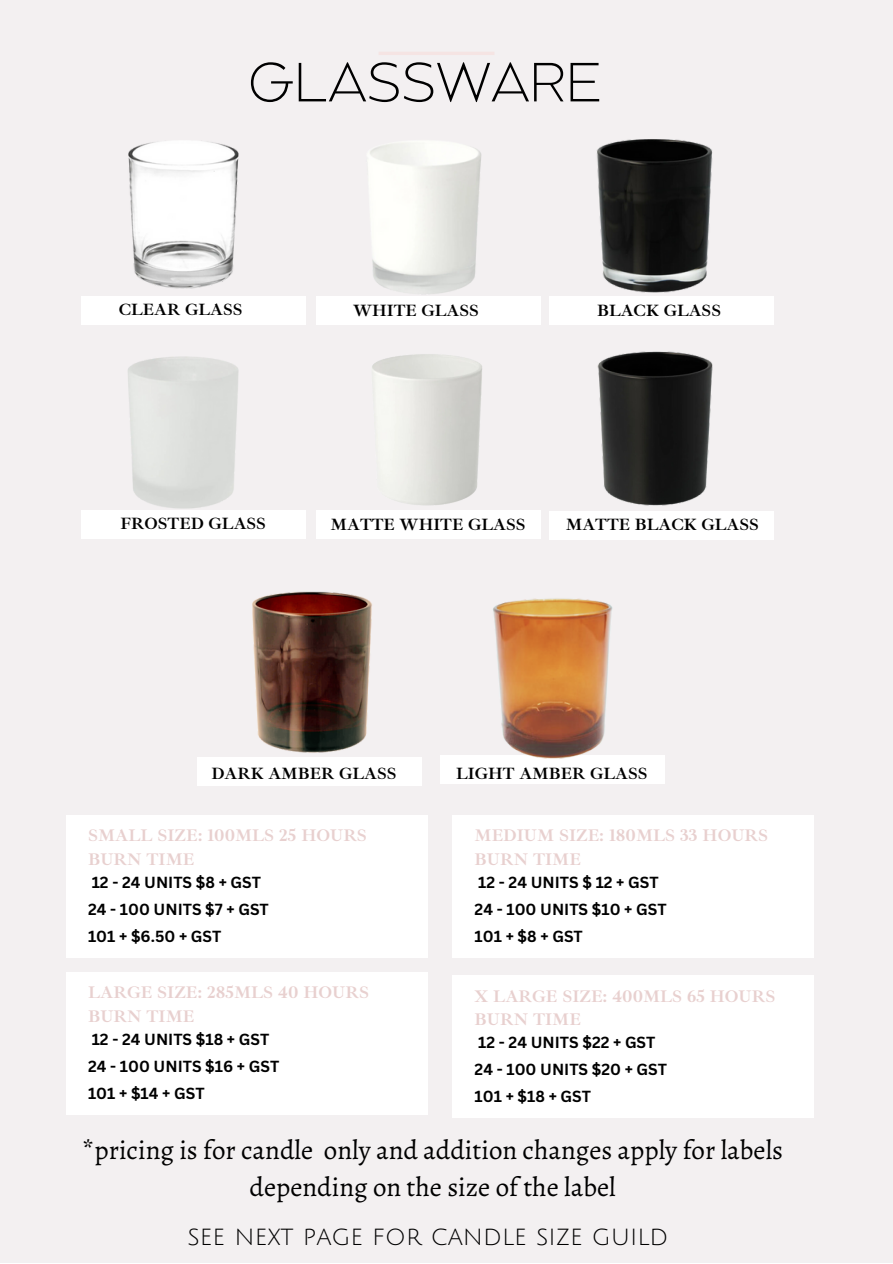
<style>
.page{position:relative;width:893px;height:1264px;background:#fff}
.page>*{position:absolute;margin:0;border:0;box-sizing:border-box;transform-origin:0 0}
.t1{font:200 54.9px "Balgin";color:#000}
.t2{font:27px/37px "Alegreya";color:#000;text-align:center}
.t3{font:25.5px "Julius Sans One";color:#000}
.t4{font:700 17.25px/23.5px "Ibarra Real Nova";color:#e8d0cf}
.t5{font:700 16.8px "Ibarra Real Nova";color:#000}
.t6{font:700 15.6px "Canva Sans";color:#000}
</style>
<div class="page">
<div style="left:0;top:0;width:892px;height:1262px;background:#f3f0f1"></div>
<div style="left:81px;top:296px;width:225px;height:28px;background:#fff"></div>
<hr style="left:378px;top:52px;width:116px;height:3px;background:#f5e4e3">
<img style="left:252px;top:591px;width:120px;height:162px">
<div style="left:440px;top:755px;width:225px;height:28px;background:#fff"></div>
<img style="left:493px;top:598px;width:120px;height:161px">
<img style="left:597px;top:351px;width:116px;height:155px">
<img style="left:584px;top:139px;width:152px;height:158px">
<img style="left:367px;top:141px;width:115px;height:153px">
<img style="left:128px;top:141px;width:111px;height:148px">
<img style="left:372px;top:354px;width:110px;height:152px">
<div style="left:197px;top:757px;width:225px;height:28px;background:#fff"></div>
<div style="left:66px;top:815px;width:361px;height:142px;background:#fff"></div>
<div style="left:452px;top:815px;width:362px;height:142px;background:#fff"></div>
<div style="left:66px;top:972px;width:361px;height:142px;background:#fff"></div>
<div style="left:452px;top:975px;width:362px;height:142px;background:#fff"></div>
<div style="left:315px;top:296px;width:225px;height:28px;background:#fff"></div>
<div style="left:549px;top:297px;width:225px;height:28px;background:#fff"></div>
<div style="left:81px;top:510px;width:225px;height:28px;background:#fff"></div>
<div style="left:315px;top:510px;width:225px;height:28px;background:#fff"></div>
<div style="left:549px;top:511px;width:225px;height:28px;background:#fff"></div>
<p class="t1" style="left:248px;top:60px;width:356px">GLASSWARE</p>
<p class="t5" style="left:119px;top:299px;width:125px">CLEAR GLASS</p>
<p class="t5" style="left:592px;top:293px;width:126px">BLACK GLASS</p>
<p class="t5" style="left:353px;top:300px;width:127px">WHITE GLASS</p>
<p class="t5" style="left:597px;top:300px;width:125px">BLACK GLASS</p>
<p class="t5" style="left:120px;top:513px;width:147px">FROSTED GLASS</p>
<p class="t5" style="left:330px;top:513px;width:196px">MATTE WHITE GLASS</p>
<p class="t5" style="left:592px;top:507px;width:126px">BLACK GLASS</p>
<p class="t5" style="left:565px;top:513px;width:195px">MATTE BLACK GLASS</p>
<p class="t5" style="left:211px;top:762px;width:186px">DARK AMBER GLASS</p>
<p class="t5" style="left:456px;top:762px;width:193px">LIGHT AMBER GLASS</p>
<p class="t4" style="left:88px;top:824px;width:280px">SMALL SIZE: 100MLS 25 HOURS<br>BURN TIME</p>
<p class="t6" style="left:92px;top:871px;width:171px">12 - 24 UNITS $8 + GST</p>
<p class="t6" style="left:88px;top:897px;width:182px">24 - 100 UNITS $7 + GST</p>
<p class="t6" style="left:88px;top:924px;width:135px">101 + $6.50 + GST</p>
<p class="t4" style="left:88px;top:981px;width:282px">LARGE SIZE: 285MLS 40 HOURS<br>BURN TIME</p>
<p class="t6" style="left:92px;top:1028px;width:179px">12 - 24 UNITS $18 + GST</p>
<p class="t6" style="left:88px;top:1055px;width:193px">24 - 100 UNITS $16 + GST</p>
<p class="t6" style="left:88px;top:1082px;width:118px">101 + $14 + GST</p>
<p class="t4" style="left:474px;top:824px;width:295px">MEDIUM SIZE: 180MLS 33 HOURS<br>BURN TIME</p>
<p class="t6" style="left:478px;top:871px;width:182px">12 - 24 UNITS $ 12 + GST</p>
<p class="t6" style="left:474px;top:897px;width:193px">24 - 100 UNITS $10 + GST</p>
<p class="t6" style="left:474px;top:924px;width:110px">101 + $8 + GST</p>
<p class="t4" style="left:474px;top:984px;width:302px">X LARGE SIZE: 400MLS 65 HOURS<br>BURN TIME</p>
<p class="t6" style="left:478px;top:1031px;width:179px">12 - 24 UNITS $22 + GST</p>
<p class="t6" style="left:474px;top:1058px;width:194px">24 - 100 UNITS $20 + GST</p>
<p class="t6" style="left:474px;top:1085px;width:118px">101 + $18 + GST</p>
<p class="t2" style="left:82px;top:1131px;width:702px">*pricing is for candle only and addition changes apply for labels depending on the size of the label</p>
<p class="t3" style="left:187px;top:1222px;width:482px">SEE NEXT PAGE FOR CANDLE SIZE GUILD</p>
</div>
